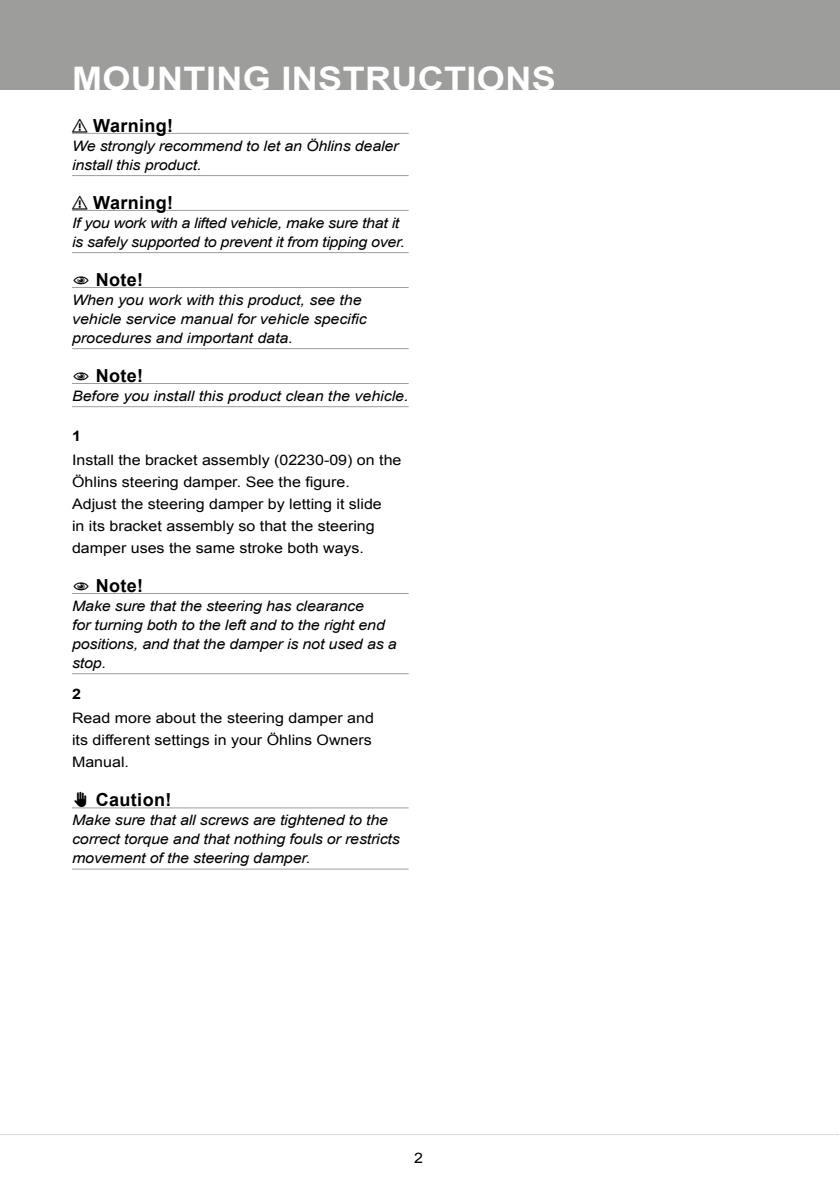
<style>
.page{position:relative;width:840px;height:1191px;background:#fff}
.page>*{position:absolute;margin:0;border:0;box-sizing:border-box;transform-origin:0 0}
.t1{font:700 32.4px "Arial";letter-spacing:.01em;color:#fff;scale:1.11 1}
.t2{font:700 18px "Arial";color:#000}
.t3{font:italic 14.4px/19px "Arial";letter-spacing:-.01em;color:#000;scale:1.11 1}
.t4{font:14.4px/22px "Arial";color:#000;scale:1.11 1}
.t5{font:700 14.4px "Arial";color:#000;scale:1.11 1}
</style>
<div class="page">
<div style="left:0;top:0;width:839px;height:90px;background:#9d9d9c"></div>
<hr style="left:0;top:1134px;width:838px;height:1px;background:#dadada">
<hr style="left:72px;top:593px;width:336px;height:1px;background:#9d9d9c">
<hr style="left:72px;top:673px;width:336px;height:1px;background:#9d9d9c">
<hr style="left:72px;top:807px;width:336px;height:1px;background:#9d9d9c">
<hr style="left:72px;top:868px;width:336px;height:1px;background:#9d9d9c">
<hr style="left:72px;top:133px;width:336px;height:1px;background:#9d9d9c">
<hr style="left:72px;top:175px;width:336px;height:1px;background:#9d9d9c">
<hr style="left:72px;top:210px;width:336px;height:1px;background:#9d9d9c">
<hr style="left:72px;top:252px;width:336px;height:1px;background:#9d9d9c">
<hr style="left:72px;top:287px;width:336px;height:1px;background:#9d9d9c">
<hr style="left:72px;top:348px;width:336px;height:1px;background:#9d9d9c">
<hr style="left:72px;top:383px;width:336px;height:1px;background:#9d9d9c">
<hr style="left:72px;top:406px;width:336px;height:1px;background:#9d9d9c">
<h1 class="t1" style="left:72px;top:57px;width:437px">MOUNTING INSTRUCTIONS</h1>
<p class="t2" style="left:72px;top:113px;width:47px">⚠ WARNING!</p>
<p class="t3" style="left:72px;top:136px;width:295px">We strongly recommend to let an Öhlins dealer install this product.</p>
<p class="t2" style="left:72px;top:190px;width:47px">⚠ WARNING!</p>
<p class="t3" style="left:72px;top:213px;width:301px">If you work with a lifted vehicle, make sure that it is safely supported to prevent it from tipping over.</p>
<p class="t2" style="left:109px;top:267px;width:36px">NOT E!</p>
<p class="t3" style="left:72px;top:290px;width:267px">When you work with this product, see the vehicle service manual for vehicle specific procedures and important data.</p>
<p class="t2" style="left:109px;top:363px;width:36px">NOT E!</p>
<p class="t3" style="left:72px;top:386px;width:304px">Before you install this product clean the vehicle.</p>
<p class="t5" style="left:72px;top:426px;width:10px">1</p>
<p class="t4" style="left:72px;top:449px;width:298px">Install the bracket assembly (02230-09) on the Öhlins steering damper. See the figure.<br>Adjust the steering damper by letting it slide<br>in its bracket assembly so that the steering damper uses the same stroke both ways.</p>
<p class="t2" style="left:109px;top:573px;width:36px">NOT E!</p>
<p class="t3" style="left:72px;top:596px;width:294px">Make sure that the steering has clearance<br>for turning both to the left and to the right end positions, and that the damper is not used as a stop.</p>
<p class="t5" style="left:72px;top:684px;width:10px">2</p>
<p class="t4" style="left:72px;top:707px;width:273px">Read more about the steering damper and its different settings in your Öhlins Owners<br>Manual.</p>
<p class="t2" style="left:72px;top:788px;width:28px">✋✋CAUTION!</p>
<p class="t3" style="left:72px;top:811px;width:296px">Make sure that all screws are tightened to the correct torque and that nothing fouls or restricts movement of the steering damper.</p>
<p class="t4" style="left:414px;top:1147px;width:10px">2</p>
</div>
